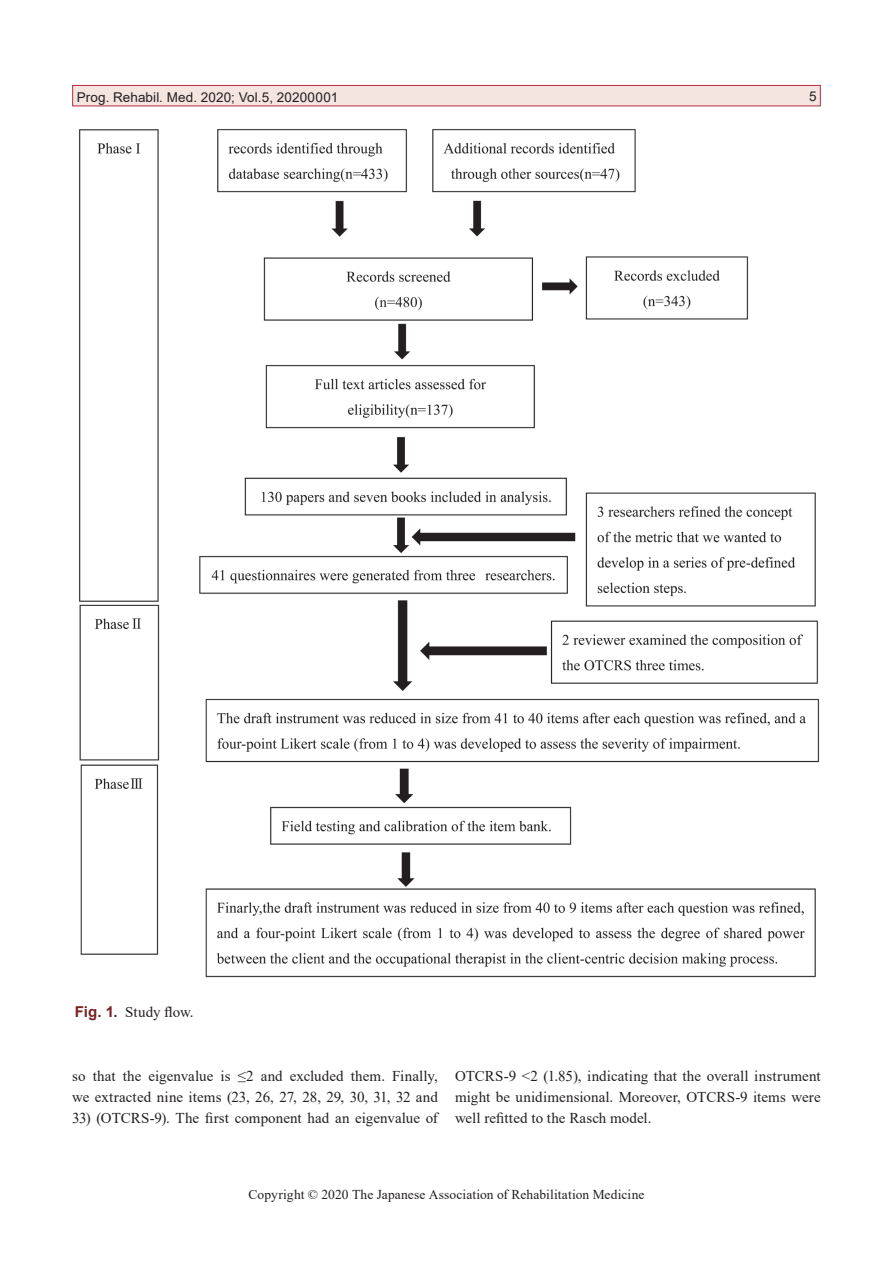
<style>
.page{position:relative;width:893px;height:1263px;background:#fff}
.page>*{position:absolute;margin:0;border:0;box-sizing:border-box;transform-origin:0 0}
.t1{font:15px/21px "Times New Roman";letter-spacing:.005em;color:#231f20}
.t2{font:13.5px "Times New Roman";letter-spacing:.005em;color:#231f20}
.t3{font:13.5px "Arial";letter-spacing:.01em;color:#231f20}
.s1{font-family:"Arial";font-weight:700;color:#772022}
</style>
<div class="page">
<div style="left:72px;top:85px;width:749px;height:21px;background:#f5e5e0;border:1px solid #b72b40"></div>
<img style="left:79px;top:129px;width:741px;height:849px">
<p class="t3" style="left:77px;top:88px;width:263px">Prog. Rehabil. Med. 2020; Vol.5, 20200001</p>
<p class="t3" style="left:809px;top:87px;width:9px">5</p>
<p class="t1" style="left:75px;top:1001px;width:120px"><span class="s1">Fig. 1.</span> Study flow.</p>
<p class="t1" style="left:72px;top:1064px;width:367px">so that the eigenvalue is ≤2 and excluded them. Finally, we extracted nine items (23, 26, 27, 28, 29, 30, 31, 32 and</p>
<p class="t1" style="left:72px;top:1106px;width:367px">33) (OTCRS-9). The first component had an eigenvalue of</p>
<p class="t1" style="left:455px;top:1064px;width:367px;text-align:justify">OTCRS-9 &lt;2 (1.85), indicating that the overall instrument might be unidimensional. Moreover, OTCRS-9 items were well refitted to the Rasch model.</p>
<p class="t2" style="left:248px;top:1185px;width:397px">Copyright © 2020 The Japanese Association of Rehabilitation Medicine</p>
</div>
